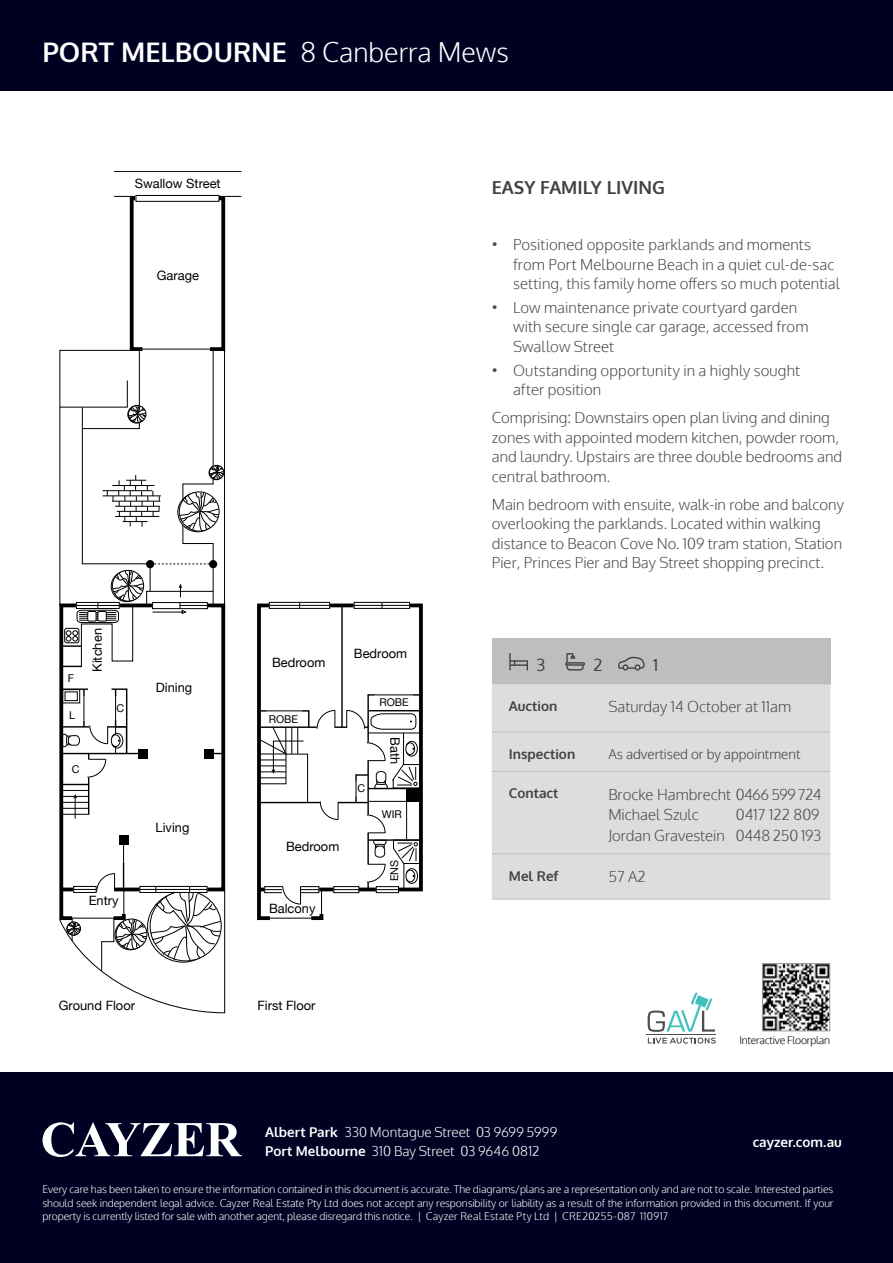
<style>
.page{position:relative;width:893px;height:1263px;background:#fff}
.page>*{position:absolute;margin:0;border:0;box-sizing:border-box;transform-origin:0 0}
.t1{font:700 27px "Oxygen";color:#fff}
.t2{font:700 18px "Oxygen";color:#414042}
.t3{font:16.5px "Oxygen";color:#414042}
.t4{font:300 15px/19.5px "Oxygen";color:#4d4d4f}
.t5{font:300 13.5px/19.2px "Oxygen";letter-spacing:.005em;color:#fff}
.t6{font:700 13.5px "Oxygen";color:#414042}
.t7{font:300 13.5px "Oxygen";color:#414042}
.t8{font:700 13.5px "Oxygen";color:#fff}
.t9{font:12.9px "Helvetica Neue";color:#000}
.t10{font:10.65px "Helvetica Neue";color:#000}
.t11{font:300 10.5px/13.5px "Oxygen";letter-spacing:.015em;color:#fff;text-align:justify}
.t12{font:300 10.5px "Oxygen";letter-spacing:-.02em;color:#000}
.s1{font-weight:300}
.s2{font-weight:700}
</style>
<div class="page">
<div style="left:0;top:0;width:893px;height:90px;background:#002"></div>
<div style="left:0;top:1072px;width:893px;height:191px;background:#002"></div>
<svg style="left:43px;top:1122px;width:199px;height:35px"></svg>
<hr style="left:646px;top:1034px;width:70px;height:1px;background:#4d4e50">
<svg style="left:648px;top:992px;width:68px;height:52px"></svg>
<hr style="left:114px;top:196px;width:127px;height:1px;background:#000">
<hr style="left:114px;top:171px;width:127px;height:1px;background:#000">
<svg style="left:59px;top:667px;width:167px;height:255px"></svg>
<div style="left:119px;top:835px;width:9px;height:9px;background:#000"></div>
<div style="left:138px;top:749px;width:9px;height:9px;background:#000"></div>
<div style="left:205px;top:749px;width:9px;height:9px;background:#000"></div>
<hr style="left:88px;top:754px;width:1px;height:60px;background:#000">
<hr style="left:63px;top:753px;width:80px;height:1px;background:#000">
<hr style="left:61px;top:688px;width:27px;height:2px;background:#000">
<svg style="left:59px;top:838px;width:166px;height:175px"></svg>
<svg style="left:62px;top:688px;width:66px;height:89px"></svg>
<svg style="left:62px;top:784px;width:27px;height:35px"></svg>
<svg style="left:59px;top:194px;width:168px;height:473px"></svg>
<svg style="left:257px;top:602px;width:166px;height:318px"></svg>
<hr style="left:341px;top:606px;width:2px;height:121px;background:#000">
<div style="left:269px;top:603px;width:60px;height:5px;background:#e1e1e1"></div>
<div style="left:269px;top:602px;width:61px;height:6px;border:1px solid #fff"></div>
<hr style="left:269px;top:605px;width:61px;height:1px;background:#000">
<div style="left:269px;top:602px;width:61px;height:7px;border:1px solid #000"></div>
<div style="left:354px;top:603px;width:55px;height:5px;background:#e1e1e1"></div>
<div style="left:354px;top:602px;width:56px;height:6px;border:1px solid #fff"></div>
<hr style="left:354px;top:605px;width:56px;height:1px;background:#000">
<div style="left:354px;top:602px;width:56px;height:7px;border:1px solid #000"></div>
<svg style="left:258px;top:693px;width:162px;height:228px"></svg>
<div style="left:492px;top:638px;width:338px;height:46px;background:#bcbec0"></div>
<div style="left:492px;top:684px;width:338px;height:215px;background:#dcddde"></div>
<hr style="left:492px;top:732px;width:108px;height:1px;background:#bcbec0">
<hr style="left:600px;top:732px;width:230px;height:1px;background:#bcbec0">
<hr style="left:492px;top:771px;width:108px;height:1px;background:#bcbec0">
<hr style="left:600px;top:771px;width:230px;height:1px;background:#bcbec0">
<hr style="left:492px;top:853px;width:108px;height:1px;background:#bcbec0">
<hr style="left:600px;top:853px;width:230px;height:1px;background:#bcbec0">
<hr style="left:492px;top:899px;width:108px;height:1px;background:#bcbec0">
<hr style="left:600px;top:899px;width:230px;height:1px;background:#bcbec0">
<svg style="left:509px;top:653px;width:19px;height:17px"></svg>
<svg style="left:618px;top:657px;width:27px;height:13px"></svg>
<svg style="left:565px;top:653px;width:20px;height:17px"></svg>
<img style="left:764px;top:965px;width:64px;height:64px">
<div style="left:762px;top:963px;width:68px;height:68px;border:1px solid #939598"></div>
<h1 class="t1" style="left:43px;top:35px;width:468px">PORT MELBOURNE <span class="s1">8 Canberra Mews</span></h1>
<p class="t9" style="left:135px;top:174px;width:87px">Swallow Street</p>
<p class="t9" style="left:157px;top:266px;width:44px">Garage</p>
<p class="t10" style="left:68px;top:671px;width:8px">F</p>
<p class="t10" style="left:69px;top:708px;width:7px">L</p>
<p class="t9" style="left:88px;top:672px;width:45px;rotate:-90deg">Kitchen</p>
<p class="t10" style="left:116px;top:701px;width:9px">C</p>
<p class="t10" style="left:72px;top:762px;width:9px">C</p>
<p class="t9" style="left:89px;top:891px;width:31px">Entry</p>
<p class="t9" style="left:156px;top:678px;width:38px">Dining</p>
<p class="t9" style="left:156px;top:818px;width:35px">Living</p>
<p class="t9" style="left:59px;top:996px;width:78px">Ground Floor</p>
<p class="t2" style="left:492px;top:176px;width:175px">EASY FAMILY LIVING</p>
<p class="t9" style="left:272px;top:653px;width:55px">Bedroom</p>
<p class="t10" style="left:269px;top:711px;width:31px">ROBE</p>
<p class="t9" style="left:286px;top:837px;width:55px">Bedroom</p>
<p class="t9" style="left:269px;top:899px;width:48px">Balcony</p>
<p class="t9" style="left:354px;top:644px;width:55px">Bedroom</p>
<p class="t10" style="left:379px;top:695px;width:31px">ROBE</p>
<p class="t10" style="left:358px;top:781px;width:9px">C</p>
<p class="t9" style="left:404px;top:737px;width:28px;rotate:90deg">Bath</p>
<p class="t10" style="left:382px;top:806px;width:22px">WIR</p>
<p class="t10" style="left:387px;top:881px;width:23px;rotate:-90deg">ENS</p>
<p class="t9" style="left:257px;top:996px;width:60px">First Floor</p>
<p class="t4" style="left:513px;top:235px;width:328px;text-indent:-21px">• Positioned opposite parklands and moments from Port Melbourne Beach in a quiet cul-de-sac setting, this family home offers so much potential</p>
<p class="t4" style="left:513px;top:298px;width:297px;text-indent:-21px">• Low maintenance private courtyard garden with secure single car garage, accessed from<br>Swallow Street</p>
<p class="t4" style="left:513px;top:361px;width:288px;text-indent:-21px">• Outstanding opportunity in a highly sought after position</p>
<p class="t4" style="left:492px;top:408px;width:352px">Comprising: Downstairs open plan living and dining zones with appointed modern kitchen, powder room, and laundry. Upstairs are three double bedrooms and central bathroom.</p>
<p class="t4" style="left:492px;top:495px;width:354px">Main bedroom with ensuite, walk-in robe and balcony overlooking the parklands. Located within walking distance to Beacon Cove No. 109 tram station, Station Pier, Princes Pier and Bay Street shopping precinct.</p>
<p class="t3" style="left:536px;top:653px;width:10px">3</p>
<p class="t3" style="left:593px;top:653px;width:10px">2</p>
<p class="t3" style="left:653px;top:653px;width:7px">1</p>
<p class="t6" style="left:509px;top:697px;width:50px">Auction</p>
<p class="t4" style="left:608px;top:698px;width:184px">Saturday 14 October at 11am</p>
<p class="t6" style="left:509px;top:745px;width:68px">Inspection</p>
<p class="t7" style="left:608px;top:745px;width:194px">As advertised or by appointment</p>
<p class="t6" style="left:509px;top:785px;width:51px">Contact</p>
<p class="t4" style="left:608px;top:784px;width:215px;line-height:20.7px">Brocke Hambrecht 0466 599 724<br>Michael Szulc</p>
<p class="t4" style="left:608px;top:805px;width:215px;line-height:20.7px;text-align:right">0417 122 809<br>Jordan Gravestein 0448 250 193</p>
<p class="t6" style="left:509px;top:867px;width:51px">Mel Ref</p>
<p class="t4" style="left:608px;top:867px;width:39px">57 A2</p>
<p class="t12" style="left:739px;top:1033px;width:92px">Interactive Floorplan</p>
<p class="t5" style="left:265px;top:1123px;width:293px"><span class="s2">Albert Park</span> 330 Montague Street 03 9699 5999<br><span class="s2">Port Melbourne</span> 310 Bay Street 03 9646 0812</p>
<p class="t8" style="left:753px;top:1133px;width:91px">cayzer.com.au</p>
<p class="t11" style="left:43px;top:1183px;width:792px">Every care has been taken to ensure the information contained in this document is accurate. The diagrams/plans are a representation only and are not to scale. Interested parties should seek independent legal advice. Cayzer Real Estate Pty Ltd does not accept any responsibility or liability as a result of the information provided in this document. If your property is currently listed for sale with another agent, please disregard this notice. | Cayzer Real Estate Pty Ltd | CRE20255-087 110917</p>
</div>
